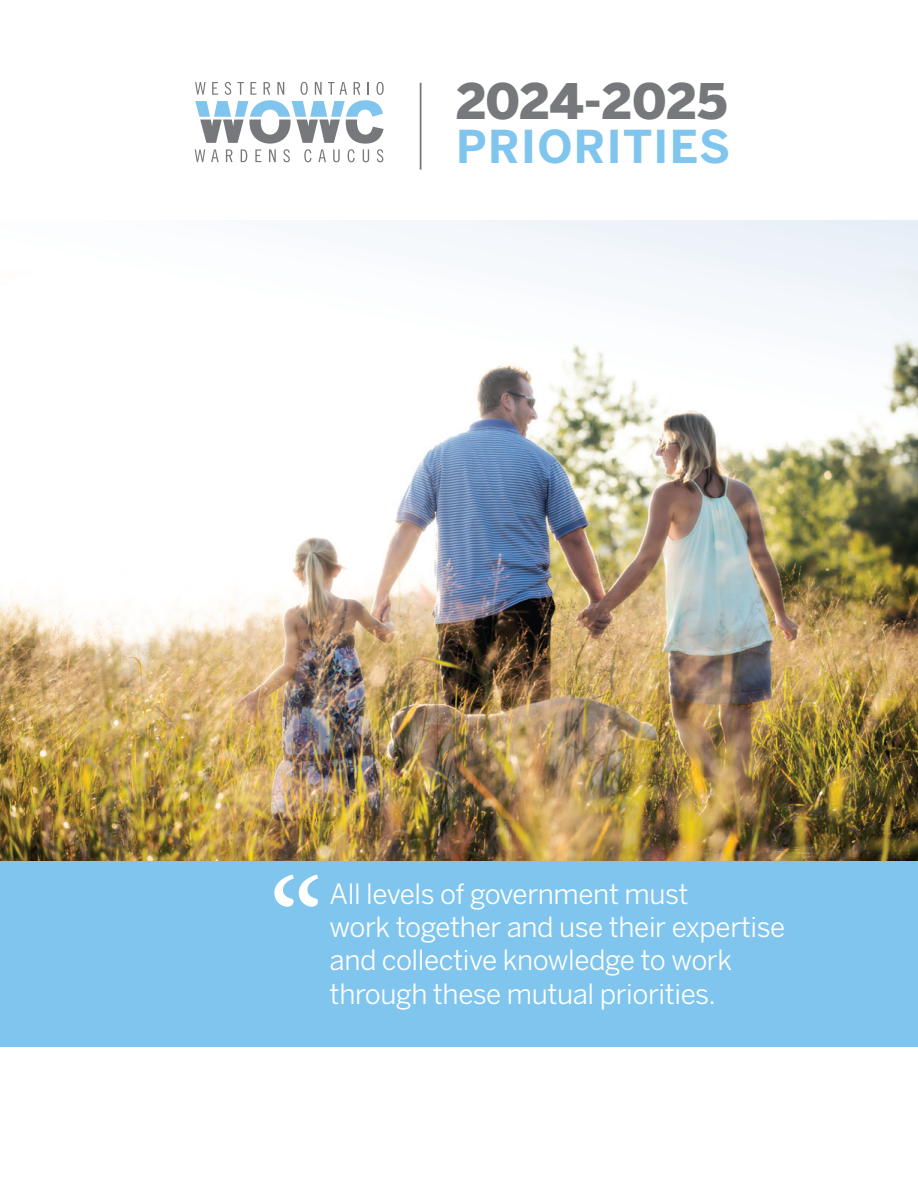
<style>
.page{position:relative;width:918px;height:1188px;background:#fff}
.page>*{position:absolute;margin:0;border:0;box-sizing:border-box;transform-origin:0 0}
.t1{font:139.5px "Minion Pro";color:#fff}
.t2{font:900 48.6px "Benton Sans";letter-spacing:-.005em;color:#76787b}
.t3{font:700 45px "Benton Sans";letter-spacing:.03em;color:#80c5ed}
.body_2023{font:27.75px/33.3px "Benton Sans";letter-spacing:-.015em;color:#fff}
</style>
<div class="page">
<img style="left:0;top:220px;width:918px;height:641px">
<div style="left:0;top:861px;width:918px;height:185px;background:#80c5ed"></div>
<svg style="left:195px;top:82px;width:189px;height:80px"></svg>
<hr style="left:420px;top:83px;width:2px;height:87px;background:#76787b">
<p class="t2" style="left:456px;top:72px;width:273px">2024-2025</p>
<p class="t3" style="left:456px;top:119px;width:275px">PRIORITIES</p>
<p class="t1" style="left:269px;top:836px;width:57px">“</p>
<p class="body_2023" style="left:330px;top:877px;width:457px">All levels of government must<br>work together and use their expertise and collective knowledge to work through these mutual priorities.</p>
</div>
